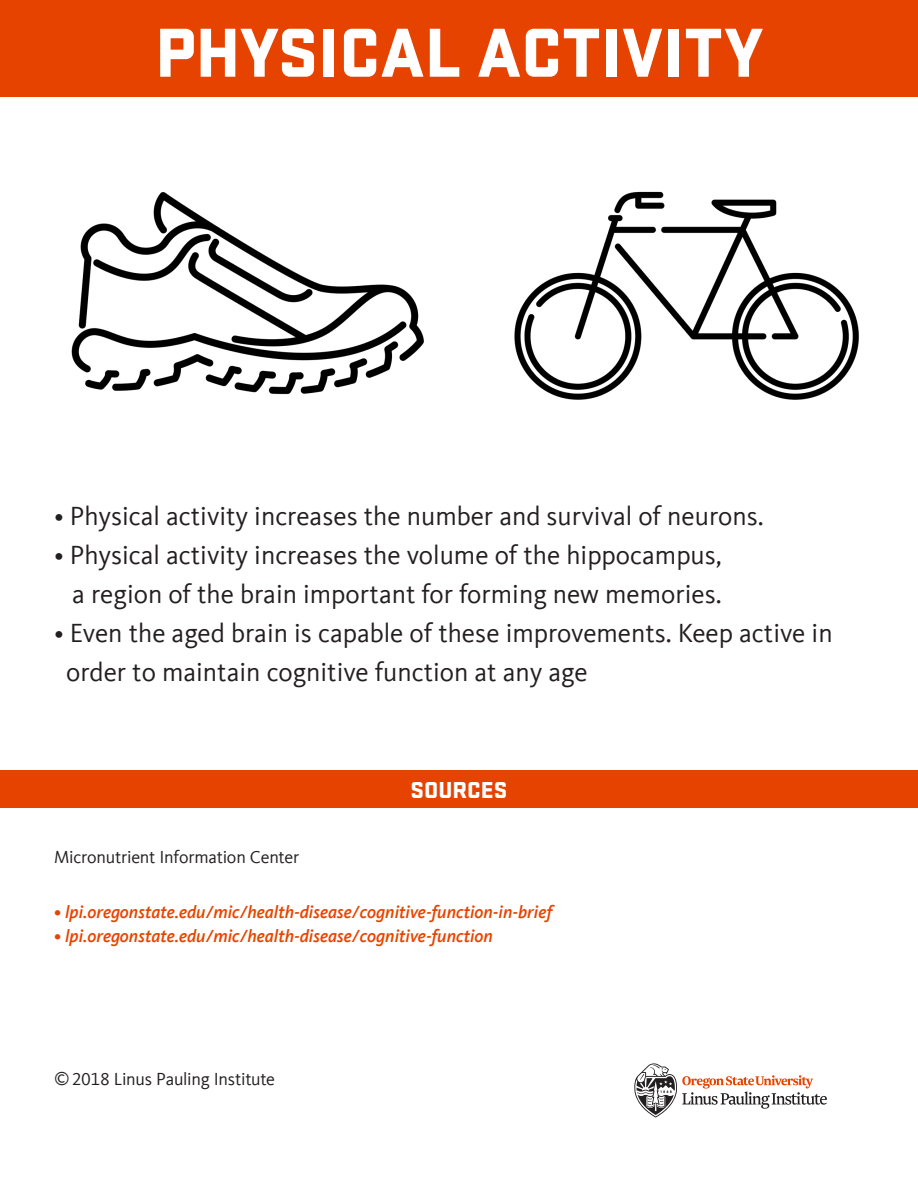
<style>
.page{position:relative;width:918px;height:1188px;background:#fff}
.page>*{position:absolute;margin:0;border:0;box-sizing:border-box;transform-origin:0 0}
.t1{font:900 72px "Stratum 2";color:#fff}
.t2{font:27px/39px "Kievit Offc";color:#231f20}
.Major_text{font:900 24px "Stratum 2";color:#fff}
.t3{font:italic 500 18px "Kievit Offc";color:#e74300}
.Lower_bp_header{font:18px "Kievit Offc";letter-spacing:-.015em;color:#231f20}
</style>
<div class="page">
<div style="left:0;top:0;width:918px;height:97px;background:#e74300"></div>
<div style="left:0;top:770px;width:918px;height:38px;background:#e74300"></div>
<svg style="left:634px;top:1063px;width:193px;height:55px"></svg>
<img style="left:514px;top:191px;width:345px;height:209px">
<img style="left:71px;top:192px;width:353px;height:203px">
<p class="t1" style="left:155px;top:0;width:609px">PHYSICAL ACTIVITY</p>
<p class="t2" style="left:54px;top:497px;width:711px">• Physical activity increases the number and survival of neurons.</p>
<p class="t2" style="left:54px;top:536px;width:670px">• Physical activity increases the volume of the hippocampus,</p>
<p class="t2" style="left:72px;top:575px;width:651px">a region of the brain important for forming new memories.</p>
<p class="t2" style="left:66px;top:614px;width:768px;text-indent:-12px">• Even the aged brain is capable of these improvements. Keep active in order to maintain cognitive function at any age</p>
<p class="Lower_bp_header" style="left:54px;top:847px;width:247px">Micronutrient Information Center</p>
<p class="Major_text" style="left:411px;top:773px;width:98px">SOURCES</p>
<p class="t3" style="left:54px;top:901px;width:500px">• lpi.oregonstate.edu/mic/health-disease/cognitive-function-in-brief</p>
<p class="t3" style="left:54px;top:925px;width:440px">• lpi.oregonstate.edu/mic/health-disease/cognitive-function</p>
<p class="Lower_bp_header" style="left:54px;top:1069px;width:223px">©2018 Linus Pauling Institute</p>
</div>
